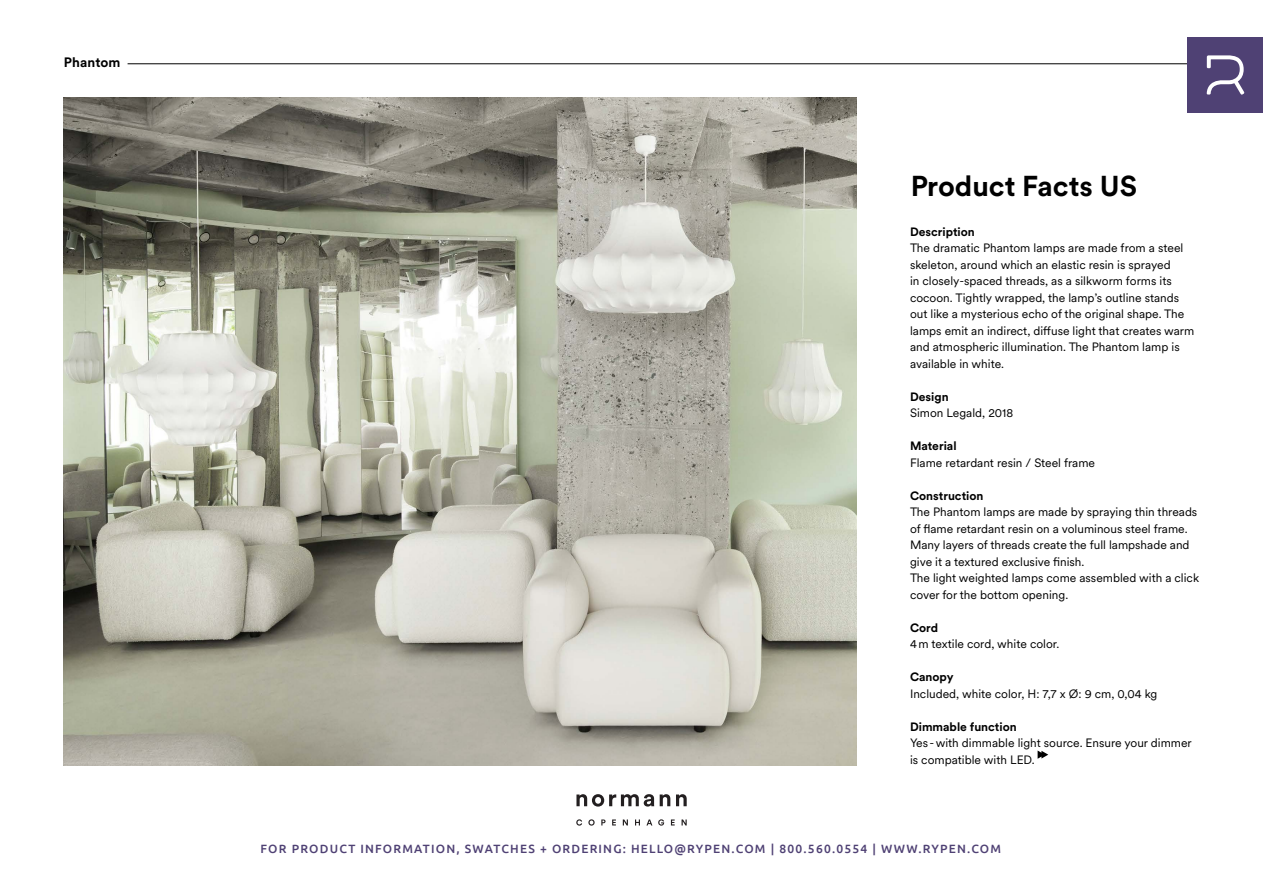
<style>
.page{position:relative;width:1263px;height:893px;background:#fff}
.page>*{position:absolute;margin:0;border:0;box-sizing:border-box;transform-origin:0 0}
.t1{font:700 28.5px "Circular XX";color:#000}
.t2{font:700 13.5px "Circular XX";letter-spacing:.01em;color:#000}
.t3{font:12px/16.5px "Circular XX";color:#000}
.t4{font:500 12px "Ubuntu";letter-spacing:.1em;color:#4f4174}
.t5{font:700 12px "Circular XX";color:#000}
</style>
<div class="page">
<svg style="left:1037px;top:750px;width:11px;height:9px"></svg>
<hr style="left:128px;top:63px;width:1071px;height:1px;background:#000">
<img style="left:64px;top:98px;width:793px;height:667px">
<svg style="left:576px;top:819px;width:111px;height:7px"></svg>
<svg style="left:576px;top:794px;width:111px;height:13px"></svg>
<div style="left:1188px;top:38px;width:75px;height:74px;background:#4f4174"></div>
<svg style="left:1207px;top:55px;width:37px;height:40px"></svg>
<p class="t2" style="left:64px;top:53px;width:58px">Phantom</p>
<h1 class="t1" style="left:910px;top:167px;width:229px">Product Facts US</h1>
<p class="t5" style="left:910px;top:223px;width:66px">Description</p>
<p class="t3" style="left:910px;top:239px;width:286px">The dramatic Phantom lamps are made from a steel skeleton, around which an elastic resin is sprayed<br>in closely-spaced threads, as a silkworm forms its cocoon. Tightly wrapped, the lamp’s outline stands out like a mysterious echo of the original shape. The lamps emit an indirect, diffuse light that creates warm and atmospheric illumination. The Phantom lamp is available in white.</p>
<p class="t5" style="left:910px;top:388px;width:40px">Design</p>
<p class="t3" style="left:910px;top:404px;width:105px">Simon Legald, 2018</p>
<p class="t5" style="left:910px;top:438px;width:48px">Material</p>
<p class="t3" style="left:910px;top:454px;width:187px">Flame retardant resin / Steel frame</p>
<p class="t5" style="left:910px;top:487px;width:75px">Construction</p>
<p class="t3" style="left:910px;top:503px;width:291px">The Phantom lamps are made by spraying thin threads of flame retardant resin on a voluminous steel frame.<br>Many layers of threads create the full lampshade and give it a textured exclusive finish.<br>The light weighted lamps come assembled with a click cover for the bottom opening.</p>
<p class="t5" style="left:910px;top:619px;width:30px">Cord</p>
<p class="t3" style="left:910px;top:635px;width:151px">4m textile cord, white color.</p>
<p class="t5" style="left:910px;top:669px;width:45px">Canopy</p>
<p class="t3" style="left:910px;top:685px;width:249px">Included, white color, H: 7,7 x Ø: 9 cm, 0,04 kg</p>
<p class="t5" style="left:910px;top:718px;width:108px">Dimmable function</p>
<p class="t3" style="left:910px;top:734px;width:283px">Yes -with dimmable light source. Ensure your dimmer is compatible with LED.</p>
<p class="t4" style="left:261px;top:841px;width:742px">FOR PRODUCT INFORMATION, SWATCHES + ORDERING: HELLO@RYPEN.COM | 800.560.0554 | WWW.RYPEN.COM</p>
</div>
